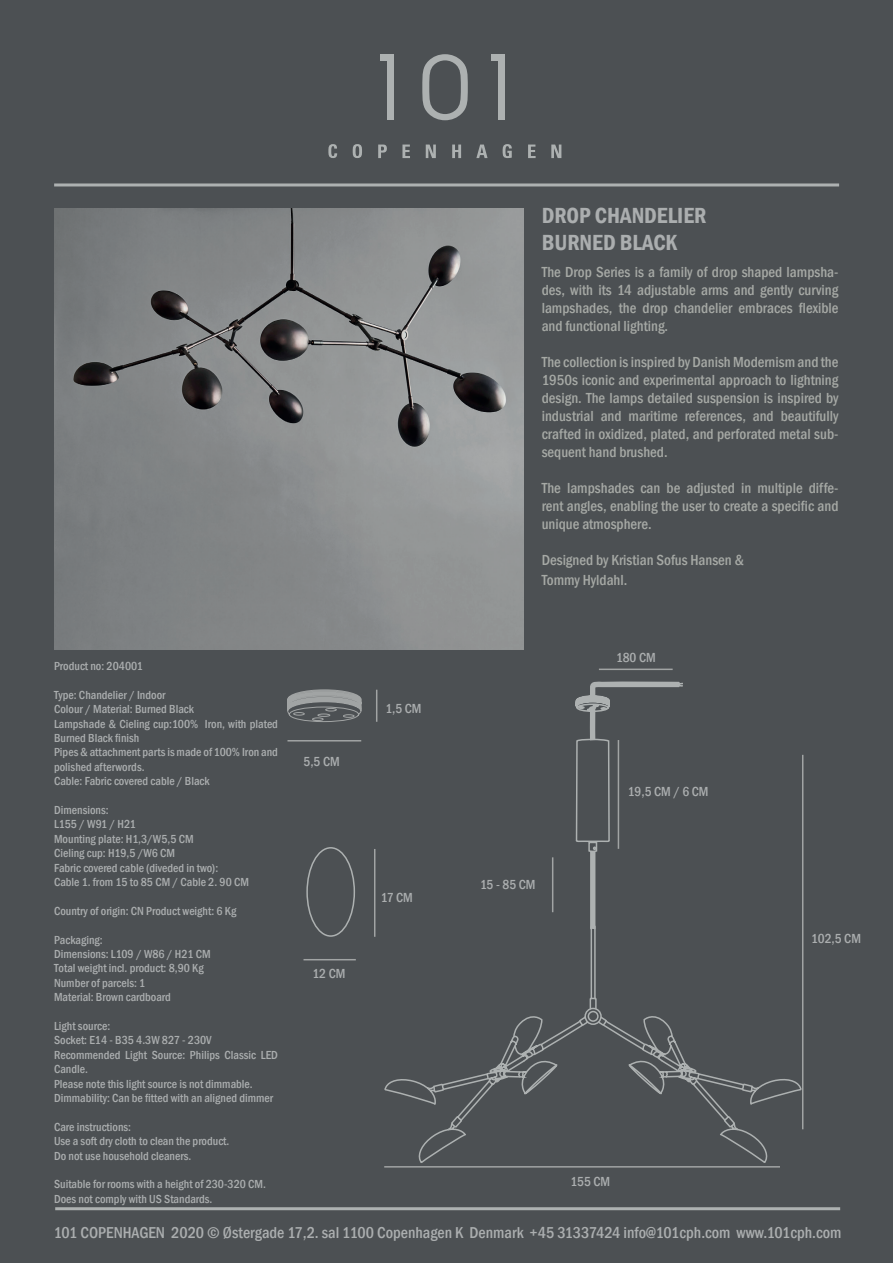
<style>
.page{position:relative;width:893px;height:1263px;background:#4c5053}
.page>*{position:absolute;margin:0;border:0;box-sizing:border-box;transform-origin:0 0}
.t1{font:600 condensed 22.5px/27px "Franklin Gothic";color:#abaeaf}
.t2{font:500 condensed 16.2px "Franklin Gothic";color:#abaeaf}
.t3{font:500 condensed 15px/18px "Franklin Gothic";color:#a6a9a5;text-align:justify}
.t4{font:500 condensed 13.5px "Franklin Gothic";color:#abaeaf}
.t5{font:500 condensed 12px/14.4px "Franklin Gothic";color:#abaeaf}
</style>
<div class="page">
<img style="left:54px;top:208px;width:469px;height:441px">
<svg style="left:422px;top:54px;width:46px;height:66px"></svg>
<div style="left:498px;top:58px;width:6px;height:62px;background:#adb1b1"></div>
<div style="left:491px;top:54px;width:13px;height:7px;background:#adb1b1"></div>
<div style="left:387px;top:58px;width:7px;height:62px;background:#adb1b1"></div>
<div style="left:380px;top:54px;width:13px;height:7px;background:#adb1b1"></div>
<svg style="left:328px;top:144px;width:9px;height:14px"></svg>
<svg style="left:353px;top:144px;width:9px;height:14px"></svg>
<svg style="left:378px;top:145px;width:9px;height:13px"></svg>
<svg style="left:402px;top:145px;width:8px;height:13px"></svg>
<svg style="left:426px;top:145px;width:10px;height:13px"></svg>
<svg style="left:452px;top:145px;width:9px;height:13px"></svg>
<svg style="left:476px;top:145px;width:12px;height:13px"></svg>
<svg style="left:503px;top:144px;width:9px;height:14px"></svg>
<svg style="left:528px;top:145px;width:8px;height:13px"></svg>
<svg style="left:551px;top:145px;width:10px;height:13px"></svg>
<hr style="left:54px;top:183px;width:785px;height:3px;background:#adb1b1">
<hr style="left:55px;top:1207px;width:785px;height:3px;background:#adb1b1">
<svg style="left:287px;top:689px;width:75px;height:33px"></svg>
<hr style="left:384px;top:1166px;width:396px;height:1px;background:#a1a4a4">
<hr style="left:287px;top:740px;width:74px;height:1px;background:#a1a4a4">
<hr style="left:376px;top:690px;width:1px;height:32px;background:#a1a4a4">
<svg style="left:595px;top:668px;width:84px;height:14px"></svg>
<svg style="left:384px;top:682px;width:419px;height:481px"></svg>
<hr style="left:374px;top:849px;width:1px;height:88px;background:#a1a4a4">
<hr style="left:303px;top:959px;width:53px;height:1px;background:#a1a4a4">
<div style="left:306px;top:847px;width:49px;height:90px;border:2px solid #adb1b1;border-radius:50%"></div>
<h1 class="t1" style="left:542px;top:202px;width:166px">DROP CHANDELIER<br>BURNED BLACK</h1>
<p class="t5" style="left:54px;top:659px;width:90px">Product no: 204001</p>
<p class="t5" style="left:54px;top:687px;width:225px">Type: Chandelier / Indoor<br>Colour / Material: Burned Black<br>Lampshade &amp; Cieling cup:100% Iron, with plated<br>Burned Black finish<br>Pipes &amp; attachment parts is made of 100% Iron and polished afterwords.<br>Cable: Fabric covered cable / Black</p>
<p class="t5" style="left:54px;top:803px;width:196px">Dimensions:<br>L155 / W91 / H21<br>Mounting plate: H1,3/W5,5 CM<br>Cieling cup: H19,5 /W6 CM<br>Fabric covered cable (diveded in two):<br>Cable 1. from 15 to 85 CM / Cable 2. 90 CM</p>
<p class="t5" style="left:54px;top:903px;width:184px">Country of origin: CN Product weight: 6 Kg</p>
<p class="t5" style="left:54px;top:932px;width:158px">Packaging:<br>Dimensions: L109 / W86 / H21 CM<br>Total weight incl. product: 8,90 Kg<br>Number of parcels: 1<br>Material: Brown cardboard</p>
<p class="t5" style="left:54px;top:1019px;width:225px">Light source:<br>Socket: E14 - B35 4.3W 827 - 230V<br>Recommended Light Source: Philips Classic LED<br>Candle.<br>Please note this light source is not dimmable.<br>Dimmability: Can be fitted with an aligned dimmer</p>
<p class="t5" style="left:54px;top:1119px;width:177px">Care instructions:<br>Use a soft dry cloth to clean the product.<br>Do not use household cleaners.</p>
<p class="t5" style="left:54px;top:1177px;width:213px">Suitable for rooms with a height of 230-320 CM.<br>Does not comply with US Standards.</p>
<p class="t4" style="left:303px;top:752px;width:38px">5,5 CM</p>
<p class="t4" style="left:312px;top:965px;width:35px">12 CM</p>
<p class="t4" style="left:386px;top:700px;width:38px">1,5 CM</p>
<p class="t4" style="left:381px;top:888px;width:34px">17 CM</p>
<p class="t3" style="left:542px;top:263px;width:298px">The Drop Series is a family of drop shaped lampsha&shy;des, with its 14 adjustable arms and gently curving lampshades, the drop chandelier embraces flexible and functional lighting.</p>
<p class="t3" style="left:542px;top:353px;width:298px">The collection is inspired by Danish Modernism and the 1950s iconic and experimental approach to lightning design. The lamps detailed suspension is inspired by industrial and maritime references, and beautifully crafted in oxidized, plated, and perforated metal sub&shy;sequent hand brushed.</p>
<p class="t3" style="left:542px;top:479px;width:298px">The lampshades can be adjusted in multiple diffe&shy;rent angles, enabling the user to create a specific and unique atmosphere.</p>
<p class="t3" style="left:542px;top:550px;width:204px;line-height:19.8px">Designed by Kristian Sofus Hansen &amp;<br>Tommy Hyldahl.</p>
<p class="t4" style="left:616px;top:648px;width:41px">180 CM</p>
<p class="t4" style="left:480px;top:875px;width:57px">15 - 85 CM</p>
<p class="t4" style="left:628px;top:782px;width:82px">19,5 CM / 6 CM</p>
<p class="t4" style="left:571px;top:1173px;width:41px">155 CM</p>
<p class="t4" style="left:811px;top:929px;width:51px">102,5 CM</p>
<h2 class="t2" style="left:54px;top:1222px;width:789px">101 COPENHAGEN 2020 © Østergade 17,2. sal 1100 Copenhagen K Denmark +45 31337424 info@101cph.com www.101cph.com</h2>
</div>
